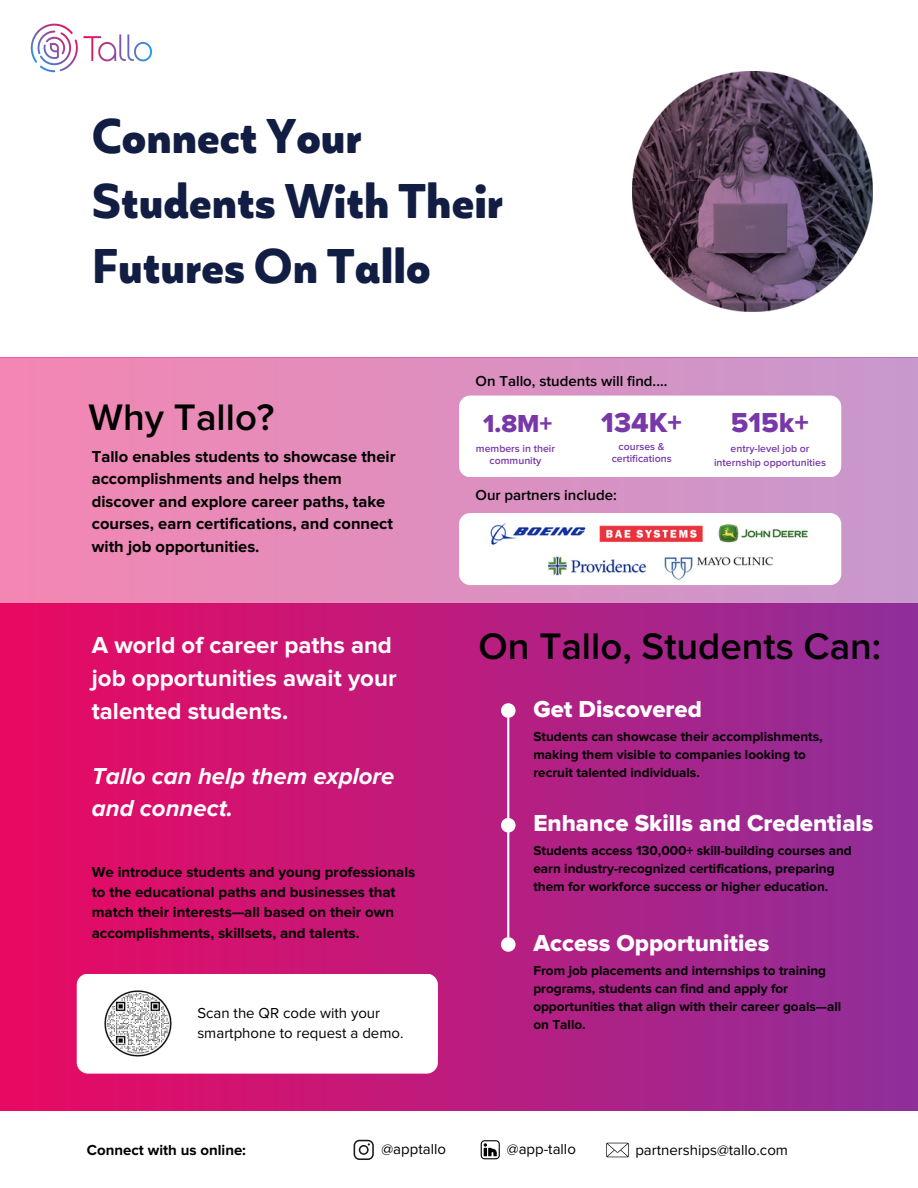
<style>
.page{position:relative;width:918px;height:1188px;background:#fff}
.page>*{position:absolute;margin:0;border:0;box-sizing:border-box;transform-origin:0 0}
.t1{font:700 47.25px/65.2px "Blauth";color:#121d44}
.t2{font:600 38.25px "Proxima Nova";color:#000}
.t3{font:28.5px "Proxima Nova Extrabld";color:#7838a8}
.t4{font:25.5px "Proxima Nova Extrabld";color:#7838a8}
.t5{font:700 24px/32.7px "Proxima Nova";color:#fff}
.t6{font:24px "Proxima Nova Extrabld";color:#fff}
.t7{font:italic 700 24px/32.7px "Proxima Nova";color:#fff}
.t8{font:700 16.5px/22.5px "Proxima Nova";color:#000}
.t9{font:700 15px/20.2px "Proxima Nova";color:#000}
.t10{font:15px/20.2px "Proxima Nova";color:#000}
.t11{font:600 15px "Proxima Nova";color:#000}
.t12{font:700 13.5px/18px "Proxima Nova";color:#000}
.t13{font:600 10.5px/12.3px "Proxima Nova";color:#7838a8;text-align:center}
</style>
<div class="page">
<div style="left:0;top:357px;width:918px;height:770px;background:linear-gradient(to right,#e90a62,#8f309a)"></div>
<svg style="left:0;top:357px;width:918px;height:246px;background:#e08dbd"></svg>
<div style="left:0;top:1112px;width:918px;height:76px;background:#fff"></div>
<div style="left:459px;top:396px;width:382px;height:81px;background:#fff;border-radius:11px"></div>
<div style="left:459px;top:513px;width:382px;height:72px;background:#fff;border-radius:11px"></div>
<div style="left:77px;top:974px;width:361px;height:100px;background:#fff;border-radius:11px"></div>
<hr style="left:507px;top:718px;width:2px;height:219px;background:#fff">
<div style="left:501px;top:703px;width:15px;height:15px;background:#fff;border-radius:50%"></div>
<div style="left:501px;top:818px;width:15px;height:15px;background:#fff;border-radius:50%"></div>
<div style="left:501px;top:937px;width:15px;height:15px;background:#fff;border-radius:50%"></div>
<img style="left:633px;top:72px;width:239px;height:239px">
<img style="left:31px;top:24px;width:121px;height:48px">
<img style="left:104px;top:990px;width:68px;height:67px">
<svg style="left:354px;top:1140px;width:20px;height:20px"></svg>
<svg style="left:481px;top:1140px;width:19px;height:19px"></svg>
<svg style="left:606px;top:1143px;width:23px;height:14px"></svg>
<img style="left:490px;top:523px;width:318px;height:58px">
<h2 class="t1" style="left:92px;top:102px;width:413px">Connect Your<br>Students With Their<br>Futures On Tallo</h2>
<h3 class="t2" style="left:89px;top:400px;width:187px">Why Tallo?</h3>
<h6 class="t8" style="left:92px;top:446px;width:305px">Tallo enables students to showcase their accomplishments and helps them discover and explore career paths, take courses, earn certifications, and connect with job opportunities.</h6>
<p class="t5" style="left:92px;top:630px;width:306px">A world of career paths and job opportunities await your talented students.</p>
<p class="t7" style="left:92px;top:761px;width:304px">Tallo can help them explore and connect.</p>
<p class="t9" style="left:92px;top:862px;width:325px">We introduce students and young professionals to the educational paths and businesses that match their interests—all based on their own accomplishments, skillsets, and talents.</p>
<h6 class="t10" style="left:197px;top:1004px;width:208px">Scan the QR code with your smartphone to request a demo.</h6>
<p class="t11" style="left:476px;top:374px;width:193px">On Tallo, students will find....</p>
<h4 class="t4" style="left:483px;top:412px;width:71px">1.8M+</h4>
<p class="t3" style="left:601px;top:409px;width:82px">134K+</p>
<p class="t3" style="left:731px;top:409px;width:79px">515k+</p>
<h6 class="t13" style="left:476px;top:443px;width:81px">members in their community</h6>
<p class="t13" style="left:612px;top:441px;width:62px">courses &amp; certifications</p>
<p class="t13" style="left:714px;top:442px;width:113px;line-height:14px">entry-level job or internship opportunities</p>
<h6 class="t11" style="left:476px;top:488px;width:143px">Our partners include:</h6>
<p class="t2" style="left:479px;top:629px;width:404px">On Tallo, Students Can:</p>
<p class="t6" style="left:533px;top:698px;width:170px">Get Discovered</p>
<p class="t12" style="left:533px;top:728px;width:291px">Students can showcase their accomplishments, making them visible to companies looking to recruit talented individuals.</p>
<p class="t6" style="left:533px;top:812px;width:342px">Enhance Skills and Credentials</p>
<h6 class="t12" style="left:533px;top:842px;width:320px">Students access 130,000+ skill-building courses and earn industry-recognized certifications, preparing them for workforce success or higher education.</h6>
<h2 class="t6" style="left:533px;top:932px;width:237px">Access Opportunities</h2>
<p class="t12" style="left:533px;top:962px;width:309px">From job placements and internships to training programs, students can find and apply for opportunities that align with their career goals—all on Tallo.</p>
<p class="t9" style="left:87px;top:1140px;width:161px">Connect with us online:</p>
<p class="t10" style="left:382px;top:1140px;width:66px">@apptallo</p>
<h5 class="t10" style="left:507px;top:1140px;width:70px">@app-tallo</h5>
<p class="t10" style="left:635px;top:1140px;width:154px">partnerships@tallo.com</p>
</div>
